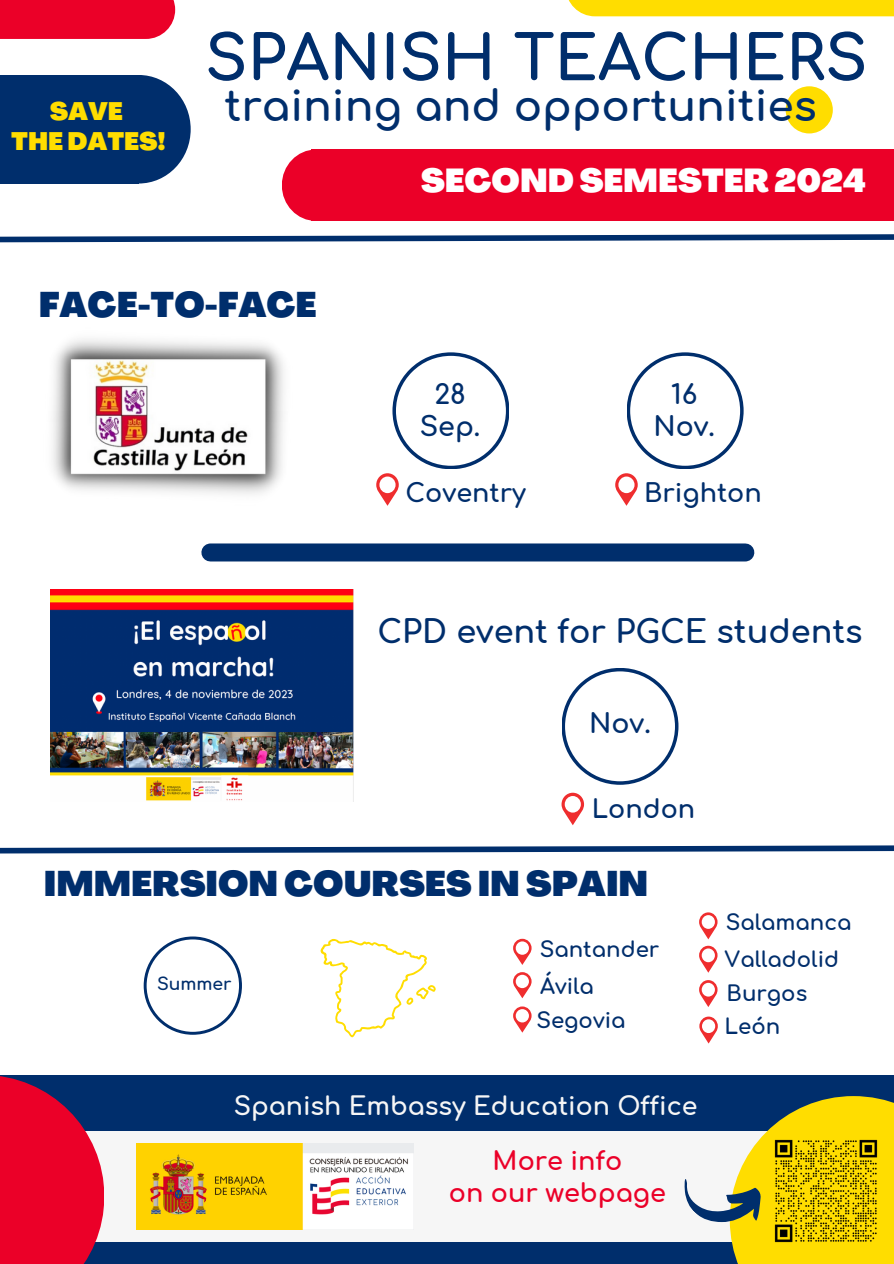
<style>
.page{position:relative;width:894px;height:1264px;background:#fff}
.page>*{position:absolute;margin:0;border:0;box-sizing:border-box;transform-origin:0 0}
.t1{font:700 61.65px "Comfortaa";color:#002e6c}
.t2{font:700 42.15px "Comfortaa";color:#002e6c}
.t3{font:900 34.95px "Agrandir";color:#002e6c}
.t4{font:900 32.55px "Agrandir";color:#fff}
.t5{font:700 31.95px "Comfortaa";color:#002e6c}
.t6{font:700 26.85px/32.7px "Comfortaa";color:#002e6c;text-align:center}
.t7{font:700 25.5px "Comfortaa";color:#002e6c}
.t8{font:700 25.5px/31.5px "Comfortaa";color:#eb0028;text-align:center}
.t9{font:700 25.2px "Comfortaa";color:#f6f6f6}
.t10{font:900 24.9px "Agrandir";color:#fd0}
.t11{font:700 21.3px "Comfortaa";color:#002e6c}
.t12{font:700 17.1px "Comfortaa";color:#002e6c}
</style>
<div class="page">
<div style="left:785px;top:86px;width:47px;height:47px;background:#fd0;border-radius:50%"></div>
<div style="left:0;top:1074px;width:893px;height:189px;background:#002e6c"></div>
<div style="left:34px;top:1131px;width:758px;height:110px;background:#f6f6f6"></div>
<svg style="left:732px;top:1096px;width:161px;height:167px;fill:#fd0"></svg>
<svg style="left:0;top:1074px;width:104px;height:189px;fill:#eb0028"></svg>
<div style="left:282px;top:149px;width:68px;height:72px;background:#eb0028;border-radius:50%"></div>
<img style="left:770px;top:1135px;width:111px;height:111px">
<svg style="left:672px;top:1148px;width:100px;height:98px"></svg>
<svg style="left:0;top:845px;width:893px;height:9px"></svg>
<img style="left:137px;top:1143px;width:276px;height:86px">
<div style="left:0;top:0;width:175px;height:39px;background:#eb0028"></div>
<div style="left:568px;top:0;width:325px;height:16px;background:#fd0"></div>
<div style="left:87px;top:75px;width:104px;height:108px;background:#002e6c;border-radius:50%"></div>
<div style="left:0;top:75px;width:139px;height:108px;background:#002e6c"></div>
<div style="left:311px;top:149px;width:582px;height:72px;background:#eb0028"></div>
<img style="left:52px;top:339px;width:232px;height:155px">
<svg style="left:144px;top:936px;width:98px;height:98px"></svg>
<svg style="left:699px;top:1016px;width:18px;height:27px"></svg>
<div style="left:701px;top:1019px;width:14px;height:14px;background:#fff;border-radius:50%"></div>
<svg style="left:699px;top:912px;width:18px;height:27px"></svg>
<div style="left:701px;top:915px;width:13px;height:13px;background:#fff;border-radius:50%"></div>
<svg style="left:699px;top:945px;width:18px;height:27px"></svg>
<div style="left:701px;top:948px;width:13px;height:14px;background:#fff;border-radius:50%"></div>
<svg style="left:699px;top:980px;width:18px;height:27px"></svg>
<div style="left:701px;top:982px;width:13px;height:14px;background:#fff;border-radius:50%"></div>
<svg style="left:320px;top:938px;width:116px;height:99px"></svg>
<svg style="left:513px;top:938px;width:18px;height:26px"></svg>
<div style="left:515px;top:941px;width:14px;height:13px;background:#fff;border-radius:50%"></div>
<svg style="left:513px;top:972px;width:18px;height:26px"></svg>
<div style="left:515px;top:974px;width:14px;height:14px;background:#fff;border-radius:50%"></div>
<svg style="left:513px;top:1006px;width:18px;height:26px"></svg>
<div style="left:515px;top:1009px;width:14px;height:13px;background:#fff;border-radius:50%"></div>
<img style="left:50px;top:589px;width:303px;height:212px">
<div style="left:210px;top:543px;width:535px;height:18px;background:#002e6c"></div>
<svg style="left:0;top:234px;width:893px;height:9px"></svg>
<svg style="left:615px;top:352px;width:128px;height:154px"></svg>
<svg style="left:376px;top:352px;width:133px;height:154px"></svg>
<div style="left:379px;top:476px;width:16px;height:17px;background:#fff;border-radius:50%"></div>
<svg style="left:562px;top:668px;width:116px;height:116px"></svg>
<svg style="left:561px;top:792px;width:23px;height:33px"></svg>
<div style="left:564px;top:796px;width:16px;height:16px;background:#fff;border-radius:50%"></div>
<h5 class="t10" style="left:50px;top:101px;width:74px">SAVE</h5>
<h5 class="t10" style="left:11px;top:131px;width:156px">THE DATES!</h5>
<p class="t1" style="left:205px;top:26px;width:663px">SPANISH TEACHERS</p>
<p class="t2" style="left:224px;top:84px;width:593px">training and opportunities</p>
<h3 class="t4" style="left:421px;top:167px;width:446px">SECOND SEMESTER 2024</h3>
<h3 class="t3" style="left:39px;top:291px;width:279px">FACE-TO-FACE</h3>
<p class="t6" style="left:419px;top:378px;width:62px">28<br>Sep.</p>
<p class="t7" style="left:405px;top:479px;width:122px">Coventry</p>
<p class="t6" style="left:653px;top:378px;width:63px">16<br>Nov.</p>
<h4 class="t7" style="left:644px;top:479px;width:119px">Brighton</h4>
<p class="t5" style="left:377px;top:614px;width:486px">CPD event for PGCE students</p>
<p class="t6" style="left:589px;top:708px;width:63px">Nov.</p>
<p class="t7" style="left:591px;top:795px;width:105px">London</p>
<h6 class="t3" style="left:44px;top:870px;width:606px">IMMERSION COURSES IN SPAIN</h6>
<p class="t12" style="left:157px;top:975px;width:76px">Summer</p>
<h6 class="t11" style="left:539px;top:937px;width:121px">Santander</h6>
<p class="t11" style="left:540px;top:974px;width:55px">Ávila</p>
<h6 class="t11" style="left:536px;top:1008px;width:91px">Segovia</h6>
<p class="t9" style="left:234px;top:1092px;width:465px">Spanish Embassy Education Office</p>
<h6 class="t8" style="left:449px;top:1146px;width:218px">More info<br>on our webpage</h6>
<h6 class="t11" style="left:725px;top:911px;width:127px">Salamanca</h6>
<p class="t11" style="left:724px;top:948px;width:116px">Valladolid</p>
<h6 class="t11" style="left:726px;top:982px;width:82px">Burgos</h6>
<p class="t11" style="left:724px;top:1015px;width:57px">León</p>
</div>
